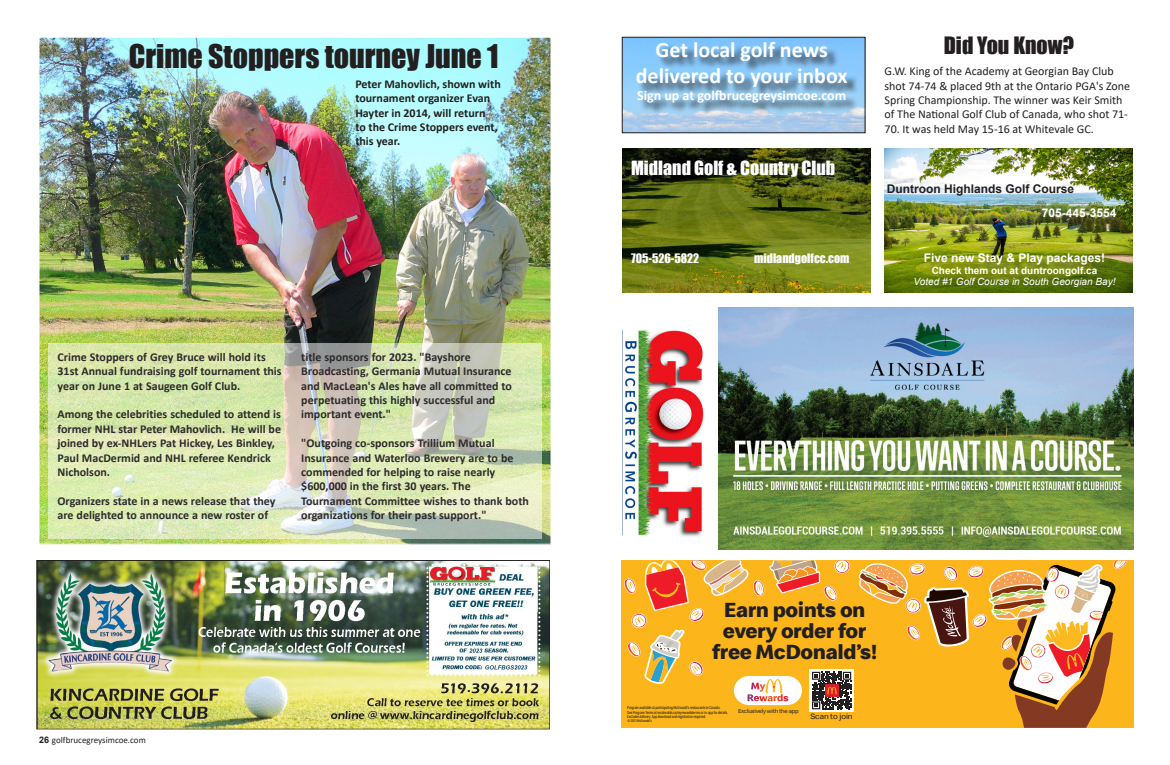
<style>
.page{position:relative;width:1170px;height:765px;background:#fff}
.page>*{position:absolute;margin:0;border:0;box-sizing:border-box;transform-origin:0 0}
.t1{font:30px "Impact";color:#231f20}
.t2{font:700 22px/26.4px "Calibri";color:#fff;text-align:center}
.t3{font:22px "Impact";color:#231f20}
.t4{font:700 21.1px/20.6px "Speedee";letter-spacing:-.02em;color:#231f20;text-align:center;scale:1.04 1}
.t5{font:18px "Impact";color:#fff}
.t6{font:700 14px "Calibri";color:#fff}
.t7{font:700 12px/14.4px "Calibri";color:#2e2b2c}
.t8{font:12px/14.4px "Calibri";color:#231f20}
.t9{font:700 12px/14.4px "Calibri";color:#231f20}
.t10{font:700 12px "Arial";color:#fff}
.t11{font:12px "Impact";color:#fff}
.t12{font:700 12px "Arial";color:#231f20}
.t13{font:italic 10px "Arial";color:#fff}
.t14{font:700 10px "Arial";color:#fff}
.t15{font:9px "Calibri";color:#231f20}
.t16{font:8px "Speedee";letter-spacing:-.01em;color:#231f20;scale:1.04 1}
.t17{font:5.9px "Speedee";letter-spacing:-.03em;color:#231f20;scale:1.04 1}
.t18{font:4.3px/4.3px "Speedee Condensed";letter-spacing:-.015em;color:#231f20;scale:1.04 1}
.t19{font:4px "Speedee Condensed";letter-spacing:-.015em;color:#231f20;scale:1.04 1}
.s1{font-family:"Arial";font-weight:700}
.s2{font-family:"Speedee"}
</style>
<div class="page">
<img style="left:41px;top:39px;width:508px;height:503px">
<svg style="left:49px;top:343px;width:493px;height:196px;background:#d5dfb6"></svg>
<img style="left:36px;top:560px;width:515px;height:170px">
<div style="left:621px;top:561px;width:513px;height:167px;background:#fcb61c"></div>
<svg style="left:858px;top:560px;width:269px;height:168px"></svg>
<div style="left:810px;top:670px;width:44px;height:42px;background:linear-gradient(to right,#fff,#fff)"></div>
<svg style="left:624px;top:560px;width:227px;height:149px"></svg>
<img style="left:624px;top:39px;width:239px;height:92px">
<div style="left:622px;top:37px;width:243px;height:96px;border:1px solid #231f20"></div>
<img style="left:622px;top:329px;width:82px;height:208px">
<div style="left:639px;top:43px;width:220px;height:71px;background:#231f20;opacity:.75"></div>
<img style="left:885px;top:148px;width:248px;height:144px">
<div style="left:926px;top:254px;width:190px;height:34px;background:#231f20;opacity:.48"></div>
<div style="left:1044px;top:210px;width:84px;height:19px;background:#231f20;opacity:.8"></div>
<img style="left:719px;top:307px;width:414px;height:242px">
<img style="left:622px;top:148px;width:248px;height:144px">
<p class="t1" style="left:129px;top:33px;width:371px">Crime Stoppers tourney June 1</p>
<p class="t9" style="left:355px;top:76px;width:147px">Peter Mahovlich, shown with tournament organizer Evan<br>Hayter in 2014, will return<br>to the Crime Stoppers event, this year.</p>
<p class="t7" style="left:58px;top:350px;width:226px">Crime Stoppers of Grey Bruce will hold its<br>31st Annual fundraising golf tournament this year on June 1 at Saugeen Golf Club.</p>
<p class="t7" style="left:58px;top:407px;width:225px">Among the celebrities scheduled to attend is former NHL star Peter Mahovlich. He will be joined by ex-NHLers Pat Hickey, Les Binkley, Paul MacDermid and NHL referee Kendrick Nicholson.</p>
<p class="t7" style="left:58px;top:494px;width:220px">Organizers state in a news release that they are delighted to announce a new roster of</p>
<p class="t7" style="left:301px;top:350px;width:171px">title sponsors for 2023. "Bayshore</p>
<p class="t7" style="left:301px;top:364px;width:212px">Broadcasting, Germania Mutual Insurance and MacLean's Ales have all committed to perpetuating this highly successful and important event."</p>
<p class="t7" style="left:301px;top:436px;width:229px">"Outgoing co-sponsors Trillium Mutual Insurance and Waterloo Brewery are to be commended for helping to raise nearly $600,000 in the first 30 years. The Tournament Committee wishes to thank both organizations for their past support."</p>
<p class="t15" style="left:39px;top:734px;width:108px"><span class="s1">26</span> golfbrucegreysimcoe.com</p>
<p class="t2" style="left:636px;top:36px;width:213px">Get local golf news delivered to your inbox</p>
<p class="t6" style="left:637px;top:85px;width:211px">Sign up at golfbrucegreysimcoe.com</p>
<p class="t5" style="left:631px;top:154px;width:206px">Midland Golf &amp; Country Club</p>
<p class="t11" style="left:631px;top:249px;width:70px">705-526-5822</p>
<p class="t11" style="left:754px;top:249px;width:97px">midlandgolfcc.com</p>
<p class="t3" style="left:944px;top:29px;width:132px">Did You Know?</p>
<p class="t8" style="left:885px;top:64px;width:247px">G.W. King of the Academy at Georgian Bay Club shot 74-74 &amp; placed 9th at the Ontario PGA's Zone Spring Championship. The winner was Keir Smith of The National Golf Club of Canada, who shot 71-</p>
<p class="t8" style="left:885px;top:121px;width:211px">70. It was held May 15-16 at Whitevale GC.</p>
<p class="t12" style="left:887px;top:180px;width:189px">Duntroon Highlands Golf Course</p>
<p class="t10" style="left:1042px;top:204px;width:76px">705-445-3554</p>
<p class="t10" style="left:924px;top:249px;width:183px">Five new Stay &amp; Play packages!</p>
<p class="t14" style="left:932px;top:263px;width:167px">Check them out at duntroongolf.ca</p>
<p class="t13" style="left:914px;top:276px;width:203px">Voted #1 Golf Course in South Georgian Bay!</p>
<p class="t4" style="left:712px;top:601px;width:160px">Earn points on every order for free McDonald’s!</p>
<p class="t18" style="left:627px;top:706px;width:98px">Program available at participating McDonald’s restaurants in Canada.<br>See Program Terms at mcdonalds.ca/myrewardsterms or in-app for details.<br>Excludes delivery. App download and registration required.</p>
<p class="t19" style="left:627px;top:718px;width:25px"><span class="s2">©</span>2021 McDonald’s</p>
<p class="t17" style="left:738px;top:708px;width:60px">Exclusively with the app</p>
<p class="t16" style="left:810px;top:711px;width:42px">Scan to join</p>
</div>
